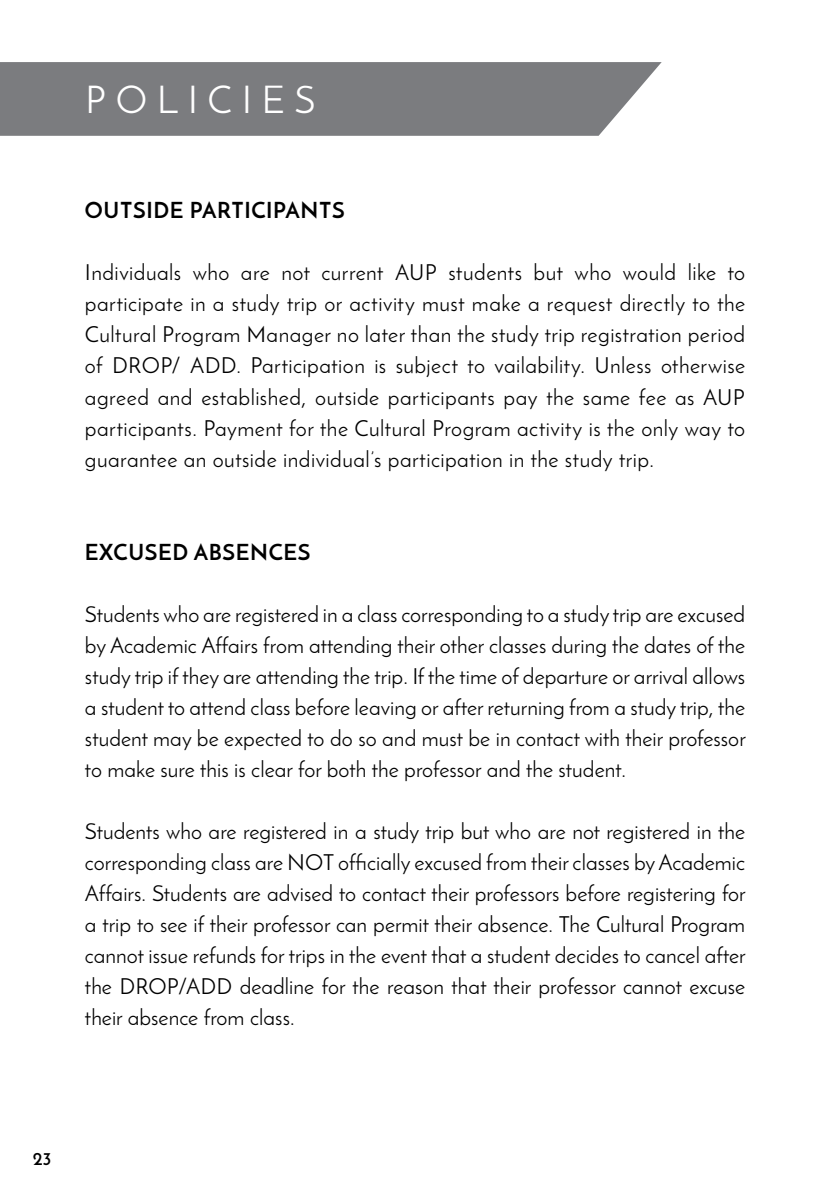
<style>
.page{position:relative;width:840px;height:1191px;background:#fff}
.page>*{position:absolute;margin:0;border:0;box-sizing:border-box;transform-origin:0 0}
.t1{font:38px "Josefin Sans";letter-spacing:.25em;color:#fff}
.t2{font:22px/31px "Josefin Sans";color:#000;text-align:justify}
.t3{font:700 22px "Josefin Sans";letter-spacing:.03em;color:#000}
.t4{font:700 18px "Josefin Sans";color:#000}
</style>
<div class="page">
<svg style="left:0;top:62px;width:661px;height:74px;background:#818285"></svg>
<h1 class="t1" style="left:85px;top:76px;width:231px">POLICIES</h1>
<p class="t3" style="left:85px;top:197px;width:261px">OUTSIDE PARTICIPANTS</p>
<p class="t2" style="left:85px;top:257px;width:661px">Individuals who are not current AUP students but who would like to participate in a study trip or activity must make a request directly to the Cultural Program Manager no later than the study trip registration period of DROP/ ADD. Participation is subject to vailability. Unless otherwise agreed and established, outside participants pay the same fee as AUP participants. Payment for the Cultural Program activity is the only way to guarantee an outside individual’s participation in the study trip.</p>
<p class="t3" style="left:85px;top:538px;width:227px">EXCUSED ABSENCES</p>
<p class="t2" style="left:85px;top:598px;width:662px">Students who are registered in a class corresponding to a study trip are excused by Academic Affairs from attending their other classes during the dates of the study trip if they are attending the trip. If the time of departure or arrival allows a student to attend class before leaving or after returning from a study trip, the student may be expected to do so and must be in contact with their professor to make sure this is clear for both the professor and the student.</p>
<p class="t2" style="left:85px;top:815px;width:662px">Students who are registered in a study trip but who are not registered in the corresponding class are NOT officially excused from their classes by Academic Affairs. Students are advised to contact their professors before registering for a trip to see if their professor can permit their absence. The Cultural Program cannot issue refunds for trips in the event that a student decides to cancel after the DROP/ADD deadline for the reason that their professor cannot excuse their absence from class.</p>
<p class="t4" style="left:33px;top:1147px;width:20px">23</p>
</div>
